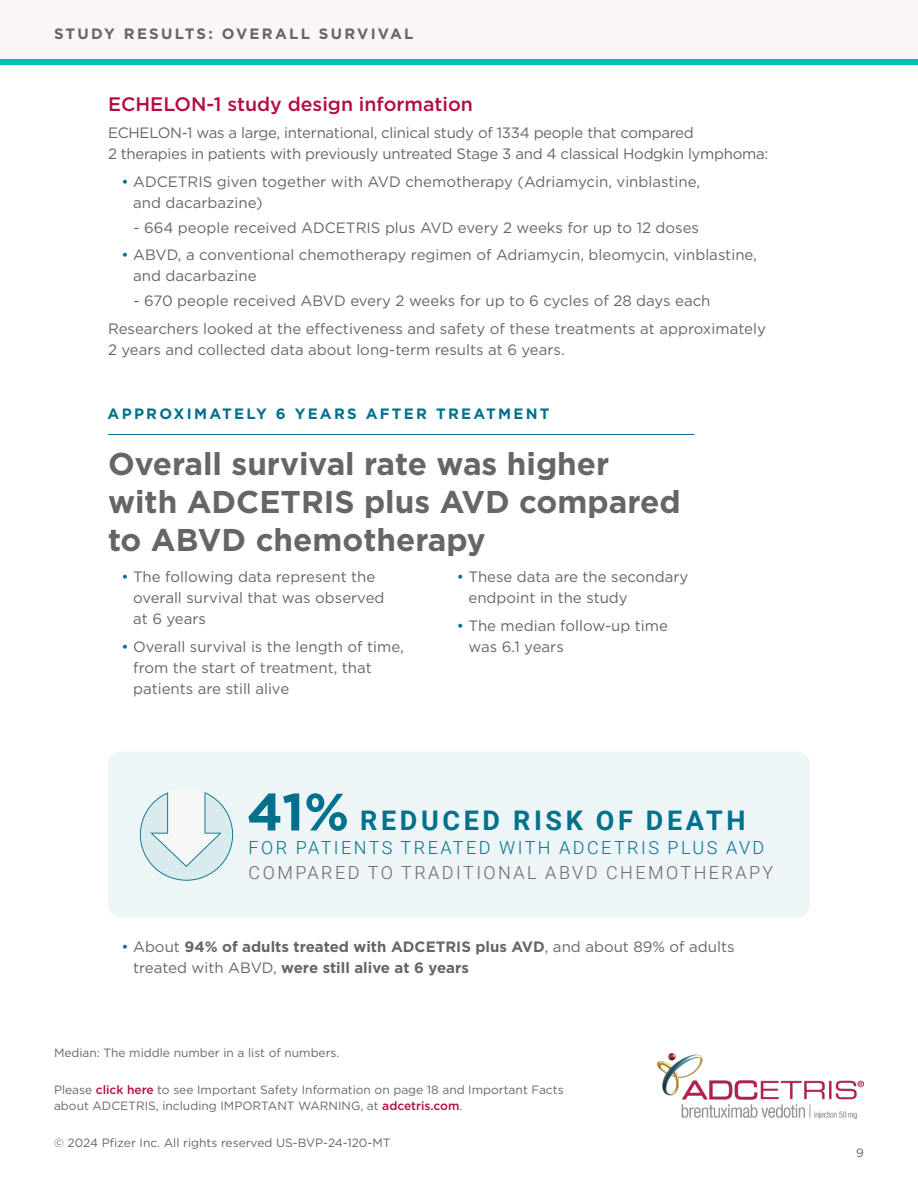
<style>
.page{position:relative;width:918px;height:1188px;background:#fff}
.page>*{position:absolute;margin:0;border:0;box-sizing:border-box;transform-origin:0 0}
.Body_Small{font:700 52.5px "Gotham";color:#00718c}
.t1{font:700 31.5px/37.8px "Gotham";color:#666}
.Body_Small-2{font:700 27px "Roboto";letter-spacing:.135em;color:#00718c}
.t2{font:500 19.5px "Gotham";color:#b40b47}
.Body_Small-3{font:300 18px/25.5px "Roboto";letter-spacing:.135em;color:#00718c}
.Bullet-1{font:15px/21px "Gotham";color:#666}
.Body-ExtraSpaceAfter{font:15px/21px "Gotham";letter-spacing:-.02em;color:#666}
.Bullet-1-2{font:700 15px/21px "Gotham";color:#666}
.t3{font:700 15px "Gotham";letter-spacing:.15em;color:#00718c}
.Bullet-1-3{font:700 15px "Gotham";letter-spacing:.15em;color:#666}
.Body{font:12px/16.5px "Gotham";color:#666}
.s1{color:#00718c}
.s2{color:#666}
.s3{font-weight:400;color:#00718c}
.s4{font-weight:400}
.s5{font-weight:500;color:#b40b47}
</style>
<div class="page">
<div style="left:0;top:0;width:918px;height:65px;background:#f9f6f5"></div>
<img style="left:657px;top:1053px;width:207px;height:66px">
<div style="left:0;top:60px;width:918px;height:5px;background:#00bfb2"></div>
<div style="left:108px;top:751px;width:702px;height:167px;background:#edf5f7;border-radius:14px"></div>
<hr style="left:108px;top:434px;width:586px;height:1px;background:#00718c">
<svg style="left:140px;top:792px;width:93px;height:89px"></svg>
<p class="Bullet-1-3" style="left:54px;top:23px;width:361px">STUDY RESULTS: OVERALL SURVIVAL</p>
<p class="t2" style="left:108px;top:91px;width:366px">ECHELON-1 study design information</p>
<p class="Body-ExtraSpaceAfter" style="left:108px;top:122px;width:662px">ECHELON-1 was a large, international, clinical study of 1334 people that compared<br>2 therapies in patients with previously untreated Stage 3 and 4 classical Hodgkin lymphoma:</p>
<p class="Bullet-1" style="left:133px;top:171px;width:568px;text-indent:-12px"><span class="s1">•</span> ADCETRIS given together with AVD chemotherapy (Adriamycin, vinblastine, and dacarbazine)</p>
<p class="Bullet-1" style="left:133px;top:217px;width:567px">- 664 people received ADCETRIS plus AVD every 2 weeks for up to 12 doses</p>
<p class="Bullet-1" style="left:133px;top:244px;width:625px;text-indent:-12px"><span class="s1">•</span> ABVD, a conventional chemotherapy regimen of Adriamycin, bleomycin, vinblastine, and dacarbazine</p>
<p class="Bullet-1" style="left:133px;top:290px;width:579px">- 670 people received ABVD every 2 weeks for up to 6 cycles of 28 days each</p>
<p class="Bullet-1" style="left:108px;top:318px;width:659px">Researchers looked at the effectiveness and safety of these treatments at approximately<br>2 years and collected data about long-term results at 6 years.</p>
<p class="t3" style="left:108px;top:404px;width:443px">APPROXIMATELY 6 YEARS AFTER TREATMENT</p>
<p class="t1" style="left:108px;top:445px;width:574px">Overall survival rate was higher with ADCETRIS plus AVD compared to ABVD chemotherapy</p>
<p class="Bullet-1" style="left:133px;top:566px;width:253px;text-indent:-12px"><span class="s1">•</span> The following data represent the overall survival that was observed at 6 years</p>
<p class="Bullet-1" style="left:133px;top:636px;width:272px;text-indent:-12px"><span class="s1">•</span> Overall survival is the length of time, from the start of treatment, that patients are still alive</p>
<p class="Bullet-1" style="left:469px;top:566px;width:221px;text-indent:-12px"><span class="s1">•</span> These data are the secondary endpoint in the study</p>
<p class="Bullet-1" style="left:469px;top:615px;width:201px;text-indent:-12px"><span class="s1">•</span> The median follow-up time was 6.1 years</p>
<p class="Body_Small" style="left:247px;top:777px;width:104px">41%</p>
<p class="Body_Small-2" style="left:360px;top:802px;width:387px">REDUCED RISK OF DEATH</p>
<p class="Body_Small-3" style="left:249px;top:834px;width:526px">FOR PATIENTS TREATED WITH ADCETRIS PLUS AVD<br><span class="s2">COMPARED TO TRADITIONAL ABVD CHEMOTHERAPY</span></p>
<p class="Bullet-1-2" style="left:133px;top:936px;width:603px;text-indent:-12px"><span class="s3">•</span> <span class="s4">About</span> 94% of adults treated with ADCETRIS plus AVD<span class="s4">, and about 89% of adults treated with ABVD,</span> were still alive at 6 years</p>
<p class="Body" style="left:54px;top:1044px;width:287px">Median: The middle number in a list of numbers.</p>
<p class="Body" style="left:54px;top:1081px;width:511px">Please <span class="s5">click here</span> to see Important Safety Information on page 18 and Important Facts about ADCETRIS, including IMPORTANT WARNING, at <span class="s5">adcetris.com</span>.</p>
<p class="Body" style="left:54px;top:1134px;width:338px">© 2024 Pfizer Inc. All rights reserved US-BVP-24-120-MT</p>
<p class="Body" style="left:856px;top:1144px;width:9px">9</p>
</div>
